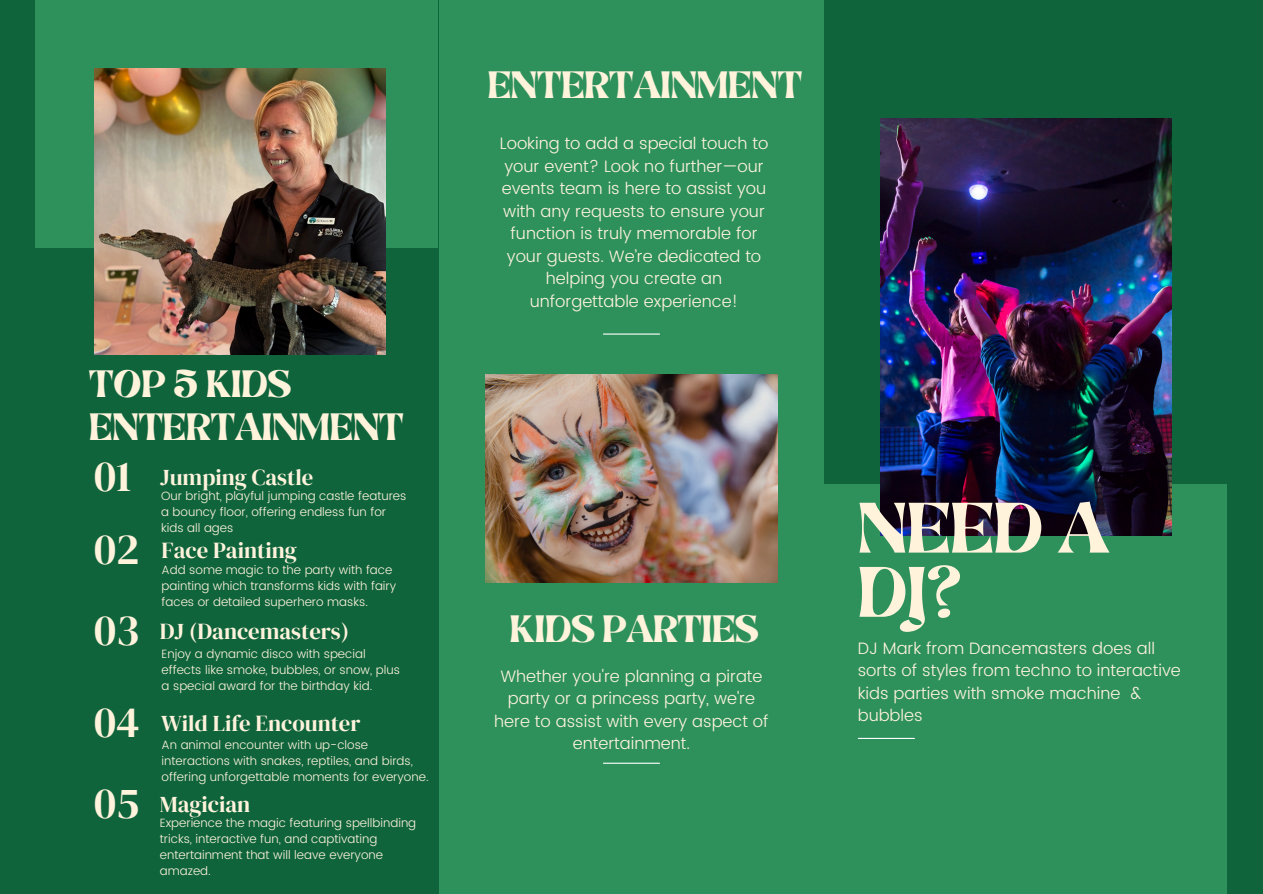
<style>
.page{position:relative;width:1263px;height:894px;background:#fff}
.page>*{position:absolute;margin:0;border:0;box-sizing:border-box;transform-origin:0 0}
.t1{font:57.3px/64.2px "Brasika Display";color:#fff3dc}
.t2{font:43.65px "DM Serif Display";color:#fff3dc}
.t3{font:30.6px/42.8px "Brasika Display";color:#fff3dc}
.t4{font:22.65px "DM Serif Display";color:#fff3dc}
.t5{font:300 16.5px/22.5px "Poppins";color:#fff3dc;text-align:center}
.t6{font:300 12px/16px "Poppins";color:#fff3dc}
</style>
<div class="page">
<div style="left:0;top:0;width:1263px;height:893px;background:#0f643c"></div>
<div style="left:824px;top:484px;width:403px;height:409px;background:#2e915c"></div>
<div style="left:36px;top:0;width:402px;height:248px;background:#2e915c"></div>
<div style="left:439px;top:0;width:385px;height:893px;background:#2e915c"></div>
<img style="left:880px;top:118px;width:291px;height:417px">
<img style="left:486px;top:375px;width:291px;height:207px">
<img style="left:94px;top:68px;width:292px;height:286px">
<hr style="left:603px;top:333px;width:56px;height:1px;background:#fff">
<hr style="left:858px;top:737px;width:56px;height:1px;background:#fff">
<hr style="left:603px;top:762px;width:56px;height:1px;background:#fff">
<p class="t3" style="left:89px;top:364px;width:316px">TOP 5 KIDS<br>ENTERTAINMENT</p>
<h3 class="t2" style="left:94px;top:445px;width:39px">01</h3>
<h3 class="t2" style="left:94px;top:518px;width:47px">02</h3>
<p class="t2" style="left:94px;top:599px;width:47px">03</p>
<p class="t4" style="left:160px;top:461px;width:155px">Jumping Castle</p>
<h2 class="t6" style="left:161px;top:488px;width:247px">Our bright, playful jumping castle features a bouncy floor, offering endless fun for kids all ages</h2>
<h4 class="t6" style="left:162px;top:562px;width:236px">Add some magic to the party with face painting which transforms kids with fairy faces or detailed superhero masks.</h4>
<h2 class="t6" style="left:162px;top:646px;width:240px">Enjoy a dynamic disco with special effects like smoke, bubbles, or snow, plus a special award for the birthday kid.</h2>
<p class="t4" style="left:162px;top:534px;width:137px">Face Painting</p>
<p class="t4" style="left:160px;top:615px;width:191px">DJ (Dancemasters)</p>
<h3 class="t2" style="left:94px;top:691px;width:47px">04</h3>
<p class="t4" style="left:161px;top:707px;width:201px">Wild Life Encounter</p>
<h4 class="t6" style="left:162px;top:736px;width:269px">An animal encounter with up-close interactions with snakes, reptiles, and birds, offering unforgettable moments for everyone.</h4>
<h1 class="t6" style="left:160px;top:814px;width:258px">Experience the magic featuring spellbinding tricks, interactive fun, and captivating entertainment that will leave everyone amazed.</h1>
<h3 class="t2" style="left:94px;top:772px;width:47px">05</h3>
<p class="t4" style="left:160px;top:788px;width:92px">Magician</p>
<p class="t3" style="left:488px;top:65px;width:316px">ENTERTAINMENT</p>
<p class="t5" style="left:500px;top:132px;width:270px">Looking to add a special touch to your event? Look no further—our events team is here to assist you with any requests to ensure your function is truly memorable for your guests. We’re dedicated to helping you create an unforgettable experience!</p>
<h3 class="t3" style="left:510px;top:609px;width:250px">KIDS PARTIES</h3>
<h4 class="t5" style="left:494px;top:664px;width:276px">Whether you're planning a pirate party or a princess party, we're here to assist with every aspect of entertainment.</h4>
<h2 class="t1" style="left:858px;top:498px;width:252px">NEED A<br>DJ?</h2>
<p class="t5" style="left:858px;top:636px;width:325px;text-align:left">DJ Mark from Dancemasters does all sorts of styles from techno to interactive kids parties with smoke machine &amp; bubbles</p>
</div>
